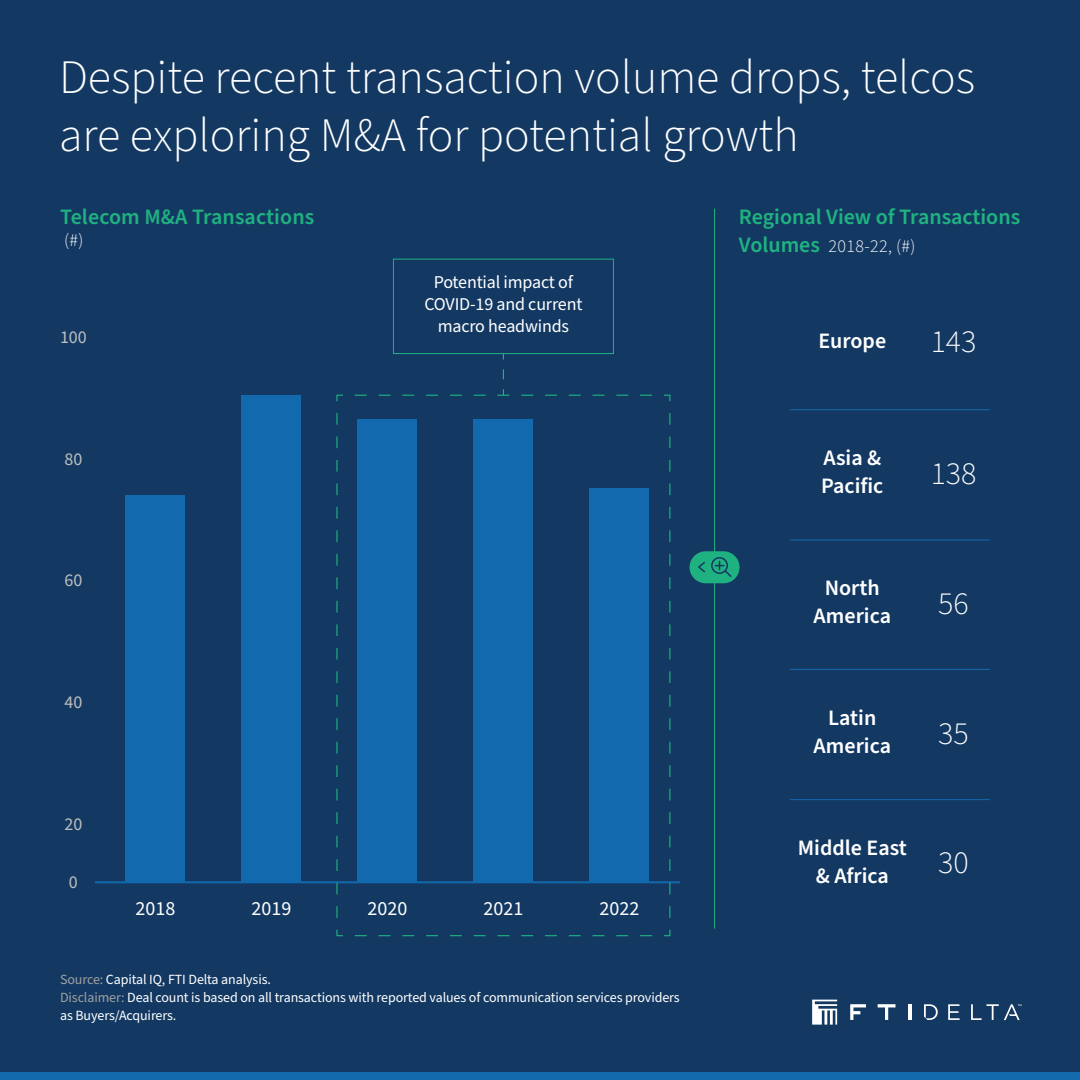
<style>
.page{position:relative;width:1080px;height:1080px;background:#133963}
.page>*{position:absolute;margin:0;border:0;box-sizing:border-box;transform-origin:0 0}
.t1{font:300 48px/58px "Source Sans Pro";color:#fff}
.t2{font:300 32px "Source Sans Pro";color:#fff}
.t3{font:600 22px/28px "Source Sans Pro";color:#fff;text-align:center}
.t4{font:600 22px "Source Sans Pro";color:#1fb380}
.t5{font:600 22px "Source Sans Pro";letter-spacing:.005em;color:#1fb180}
.t6{font:20px "Source Sans Pro";color:#fff}
.t7{font:18px/22px "Source Sans Pro";letter-spacing:-.01em;color:#fff;text-align:center}
.t8{font:300 18px "Source Sans Pro";letter-spacing:.02em;color:#fff}
.t9{font:18px "Source Sans Pro";color:#bcbebf}
.t10{font:14px/18px "Source Sans Pro";letter-spacing:-.01em;color:#fff}
.s1{color:#9ea0a1}
.s2{font-weight:600;font-size:22px;color:#1fb380}
</style>
<div class="page">
<div style="left:0;top:1072px;width:1080px;height:8px;background:#1269ab"></div>
<svg style="left:812px;top:1000px;width:25px;height:25px"></svg>
<svg style="left:878px;top:1004px;width:17px;height:16px"></svg>
<svg style="left:850px;top:1004px;width:16px;height:16px"></svg>
<hr style="left:908px;top:1004px;width:3px;height:16px;background:#fff">
<svg style="left:948px;top:1004px;width:12px;height:16px"></svg>
<svg style="left:924px;top:1004px;width:14px;height:16px"></svg>
<svg style="left:971px;top:1004px;width:50px;height:16px"></svg>
<hr style="left:714px;top:209px;width:1px;height:720px;background:#1fb180">
<hr style="left:95px;top:881px;width:585px;height:2px;background:#1269ad">
<div style="left:125px;top:495px;width:60px;height:387px;background:#1269ad"></div>
<div style="left:241px;top:395px;width:60px;height:487px;background:#1269ad"></div>
<div style="left:357px;top:419px;width:60px;height:463px;background:#1269ad"></div>
<div style="left:473px;top:419px;width:60px;height:463px;background:#1269ad"></div>
<div style="left:589px;top:489px;width:60px;height:393px;background:#1269ad"></div>
<div style="left:393px;top:259px;width:221px;height:95px;border:1px solid #1fb380"></div>
<svg style="left:336px;top:929px;width:316px;height:8px"></svg>
<svg style="left:336px;top:394px;width:8px;height:524px"></svg>
<svg style="left:663px;top:413px;width:8px;height:524px"></svg>
<svg style="left:355px;top:389px;width:316px;height:13px"></svg>
<svg style="left:503px;top:354px;width:1px;height:25px"></svg>
<div style="left:690px;top:551px;width:50px;height:32px;background:#1fb180;border-radius:16px"></div>
<svg style="left:698px;top:562px;width:7px;height:11px"></svg>
<div style="left:711px;top:557px;width:17px;height:17px;border:2px solid #133963;border-radius:50%"></div>
<svg style="left:715px;top:561px;width:17px;height:16px"></svg>
<hr style="left:790px;top:409px;width:200px;height:1px;background:#1269ad">
<hr style="left:790px;top:540px;width:200px;height:1px;background:#1269ad">
<hr style="left:790px;top:669px;width:200px;height:1px;background:#1269ad">
<hr style="left:790px;top:799px;width:200px;height:1px;background:#1269ad">
<h1 class="t1" style="left:59px;top:49px;width:918px">Despite recent transaction volume drops, telcos are exploring M&amp;A for potential growth</h1>
<h3 class="t5" style="left:60px;top:202px;width:256px">Telecom M&amp;A Transactions</h3>
<p class="t8" style="left:64px;top:228px;width:21px">(#)</p>
<p class="t9" style="left:60px;top:325px;width:28px">100</p>
<p class="t9" style="left:65px;top:447px;width:19px">80</p>
<p class="t9" style="left:65px;top:568px;width:19px">60</p>
<p class="t9" style="left:65px;top:690px;width:19px">40</p>
<p class="t9" style="left:65px;top:812px;width:19px">20</p>
<p class="t9" style="left:69px;top:870px;width:10px">0</p>
<p class="t7" style="left:424px;top:272px;width:160px">Potential impact of<br>COVID-19 and current macro headwinds</p>
<h3 class="t6" style="left:136px;top:895px;width:41px">2018</h3>
<h3 class="t6" style="left:252px;top:895px;width:41px">2019</h3>
<h3 class="t6" style="left:368px;top:895px;width:41px">2020</h3>
<h3 class="t6" style="left:484px;top:895px;width:41px">2021</h3>
<h3 class="t6" style="left:600px;top:895px;width:41px">2022</h3>
<p class="t10" style="left:60px;top:971px;width:621px"><span class="s1">Source:</span> Capital IQ, FTI Delta analysis.<br><span class="s1">Disclaimer:</span> Deal count is based on all transactions with reported values of communication services providers as Buyers/Acquirers.</p>
<h3 class="t4" style="left:739px;top:202px;width:283px">Regional View of Transactions</h3>
<p class="t8" style="left:739px;top:234px;width:178px"><span class="s2">Volumes</span> 2018-22, (#)</p>
<h3 class="t3" style="left:818px;top:327px;width:69px">Europe</h3>
<h2 class="t2" style="left:931px;top:320px;width:47px">143</h2>
<h3 class="t3" style="left:821px;top:445px;width:64px;text-align:left">Asia &amp;<br>Pacific</h3>
<h2 class="t2" style="left:931px;top:452px;width:47px">138</h2>
<h3 class="t3" style="left:814px;top:575px;width:79px">North<br>America</h3>
<h2 class="t2" style="left:938px;top:582px;width:32px">56</h2>
<h3 class="t3" style="left:814px;top:704px;width:79px">Latin<br>America</h3>
<h2 class="t2" style="left:938px;top:712px;width:32px">35</h2>
<h3 class="t3" style="left:798px;top:834px;width:110px">Middle East &amp; Africa</h3>
<h2 class="t2" style="left:938px;top:841px;width:32px">30</h2>
</div>
